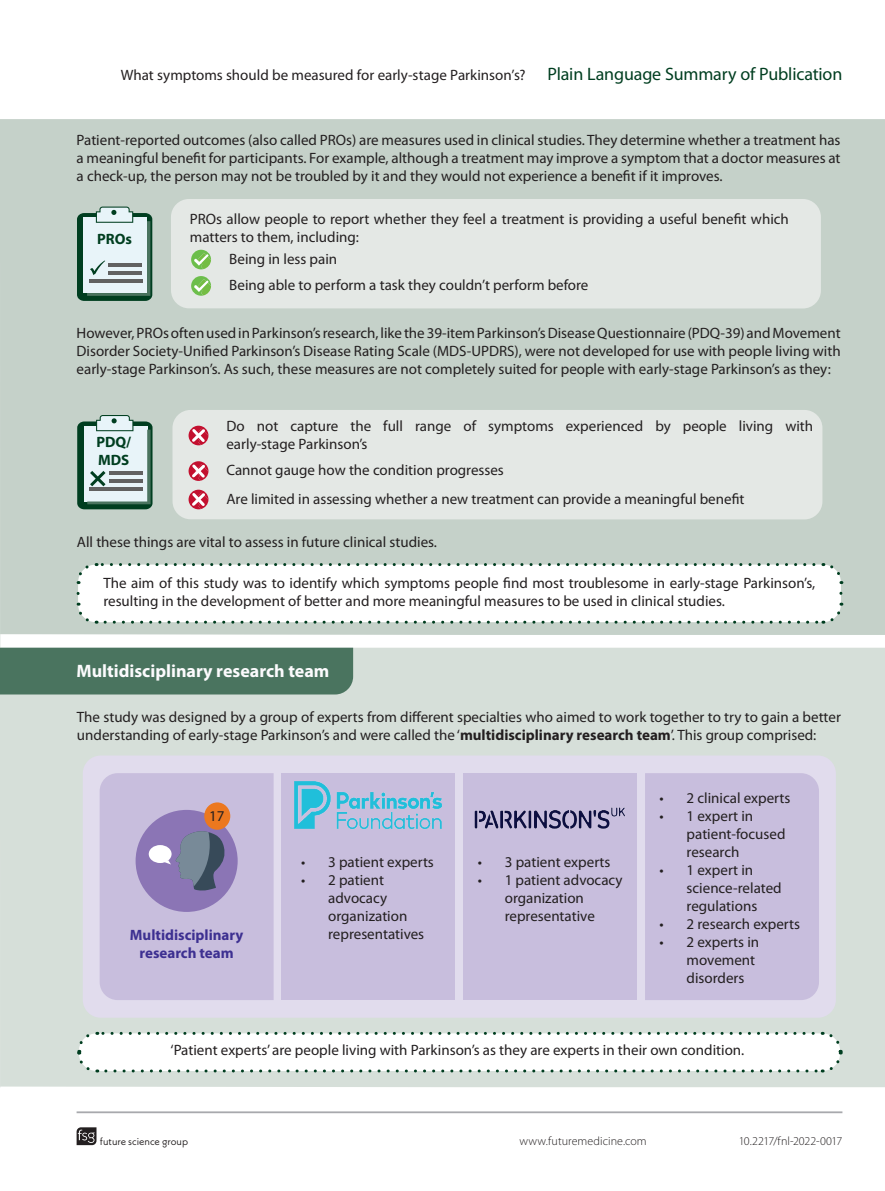
<style>
.page{position:relative;width:885px;height:1191px;background:#fff}
.page>*{position:absolute;margin:0;border:0;box-sizing:border-box;transform-origin:0 0}
.t1{font:700 18px "Myriad Pro";color:#fcfbfd}
.t2{font:15px/18px "Myriad Pro";color:#231f20}
.t3{font:700 15px/18px "Myriad Pro";color:#3d3091;text-align:center}
.t4{font:700 15px/18px "Myriad Pro";color:#003e20}
.t5{font:300 12px "Myriad Pro";letter-spacing:.005em;color:#231f20}
.t6{font:300 12px "Myriad Pro";letter-spacing:-.015em;color:#231f20}
.t7{font:10.5px "Neue Kabel";color:#231f20}
.s1{font-size:18px;color:#003e20}
.s2{font-weight:700}
</style>
<div class="page">
<svg style="left:77px;top:1127px;width:19px;height:18px"></svg>
<hr style="left:77px;top:1111px;width:765px;height:2px;background:#a8a9ad">
<div style="left:0;top:647px;width:884px;height:440px;background:#d6dfd9"></div>
<div style="left:0;top:647px;width:353px;height:47px;background:#4a745f"></div>
<div style="left:0;top:119px;width:884px;height:516px;background:#c5d1c9"></div>
<div style="left:172px;top:410px;width:650px;height:109px;background:#e4e8e5;border-radius:18px"></div>
<div style="left:171px;top:199px;width:649px;height:109px;background:#e4e8e5;border-radius:18px"></div>
<svg style="left:76px;top:1030px;width:767px;height:44px"></svg>
<div style="left:78px;top:564px;width:762px;height:58px;background:#fff;border-radius:18px"></div>
<svg style="left:76px;top:593px;width:21px;height:32px"></svg>
<svg style="left:105px;top:602px;width:738px;height:22px"></svg>
<svg style="left:822px;top:561px;width:20px;height:32px"></svg>
<svg style="left:75px;top:563px;width:738px;height:21px"></svg>
<div style="left:83px;top:755px;width:752px;height:262px;background:#e1dced;border-radius:18px"></div>
<div style="left:281px;top:773px;width:174px;height:227px;background:#c8bedd"></div>
<div style="left:463px;top:773px;width:174px;height:227px;background:#c8bedd"></div>
<div style="left:645px;top:773px;width:173px;height:227px;background:#c8bedd"></div>
<svg style="left:100px;top:773px;width:173px;height:227px;background:#baaecf"></svg>
<div style="left:149px;top:845px;width:22px;height:18px;background:#fff;border-radius:50%"></div>
<img style="left:474px;top:807px;width:151px;height:22px">
<img style="left:294px;top:782px;width:147px;height:46px">
<svg style="left:77px;top:207px;width:75px;height:94px;background:#adc4c0"></svg>
<hr style="left:108px;top:263px;width:34px;height:3px;background:#616161">
<hr style="left:108px;top:271px;width:34px;height:3px;background:#616161">
<hr style="left:89px;top:279px;width:53px;height:3px;background:#616161">
<svg style="left:77px;top:415px;width:75px;height:94px;background:#a6bcb8"></svg>
<svg style="left:188px;top:426px;width:20px;height:19px"></svg>
<svg style="left:188px;top:461px;width:20px;height:20px"></svg>
<svg style="left:188px;top:489px;width:20px;height:20px"></svg>
<svg style="left:191px;top:250px;width:20px;height:19px"></svg>
<svg style="left:191px;top:276px;width:20px;height:20px"></svg>
<p class="t2" style="left:121px;top:66px;width:723px">What symptoms should be measured for early-stage Parkinson’s? <span class="s1">Plain Language Summary of Publication</span></p>
<p class="t2" style="left:77px;top:131px;width:765px;text-align:justify">Patient-reported outcomes (also called PROs) are measures used in clinical studies. They determine whether a treatment has a meaningful benefit for participants. For example, although a treatment may improve a symptom that a doctor measures at a check-up, the person may not be troubled by it and they would not experience a benefit if it improves.</p>
<p class="t4" style="left:97px;top:229px;width:36px">PROs</p>
<p class="t2" style="left:190px;top:209px;width:600px">PROs allow people to report whether they feel a treatment is providing a useful benefit which matters to them, including:</p>
<p class="t2" style="left:229px;top:246px;width:360px;line-height:26.1px">Being in less pain<br>Being able to perform a task they couldn’t perform before</p>
<p class="t2" style="left:77px;top:323px;width:765px;text-align:justify">However, PROs often used in Parkinson’s research, like the 39-item Parkinson’s Disease Questionnaire (PDQ-39) and Movement Disorder Society-Unified Parkinson’s Disease Rating Scale (MDS-UPDRS), were not developed for use with people living with early-stage Parkinson’s. As such, these measures are not completely suited for people with early-stage Parkinson’s as they:</p>
<p class="t4" style="left:96px;top:432px;width:36px">PDQ/<br>MDS</p>
<p class="t2" style="left:226px;top:417px;width:588px">Do not capture the full range of symptoms experienced by people living with early-stage Parkinson’s</p>
<p class="t2" style="left:226px;top:455px;width:519px;line-height:28.8px">Cannot gauge how the condition progresses<br>Are limited in assessing whether a new treatment can provide a meaningful benefit</p>
<p class="t2" style="left:77px;top:533px;width:361px">All these things are vital to assess in future clinical studies.</p>
<p class="t2" style="left:103px;top:573px;width:713px">The aim of this study was to identify which symptoms people find most troublesome in early-stage Parkinson’s, resulting in the development of better and more meaningful measures to be used in clinical studies.</p>
<p class="t1" style="left:77px;top:659px;width:254px">Multidisciplinary research team</p>
<p class="t2" style="left:77px;top:707px;width:765px">The study was designed by a group of experts from different specialties who aimed to work together to try to gain a better understanding of early-stage Parkinson’s and were called the ‘<span class="s2">multidisciplinary research team</span>’. This group comprised:</p>
<p class="t2" style="left:209px;top:807px;width:17px">17</p>
<p class="t3" style="left:130px;top:925px;width:115px">Multidisciplinary research team</p>
<p class="t2" style="left:301px;top:852px;width:134px">• 3 patient experts</p>
<p class="t2" style="left:328px;top:870px;width:97px;text-indent:-27px">• 2 patient advocacy organization representatives</p>
<p class="t2" style="left:477px;top:852px;width:134px">• 3 patient experts</p>
<p class="t2" style="left:504px;top:870px;width:119px;text-indent:-27px">• 1 patient advocacy organization representative</p>
<p class="t2" style="left:659px;top:788px;width:132px">• 2 clinical experts</p>
<p class="t2" style="left:686px;top:806px;width:100px;text-indent:-27px">• 1 expert in patient-focused research</p>
<p class="t2" style="left:686px;top:860px;width:97px;text-indent:-27px">• 1 expert in science-related regulations</p>
<p class="t2" style="left:659px;top:914px;width:142px">• 2 research experts</p>
<p class="t2" style="left:686px;top:932px;width:74px;text-indent:-27px">• 2 experts in movement disorders</p>
<p class="t2" style="left:170px;top:1041px;width:575px">‘Patient experts’ are people living with Parkinson’s as they are experts in their own condition.</p>
<p class="t7" style="left:100px;top:1134px;width:90px">future science group</p>
<p class="t5" style="left:519px;top:1134px;width:129px">www.futuremedicine.com</p>
<p class="t6" style="left:738px;top:1134px;width:105px">10.2217/fnl-2022-0017</p>
</div>
